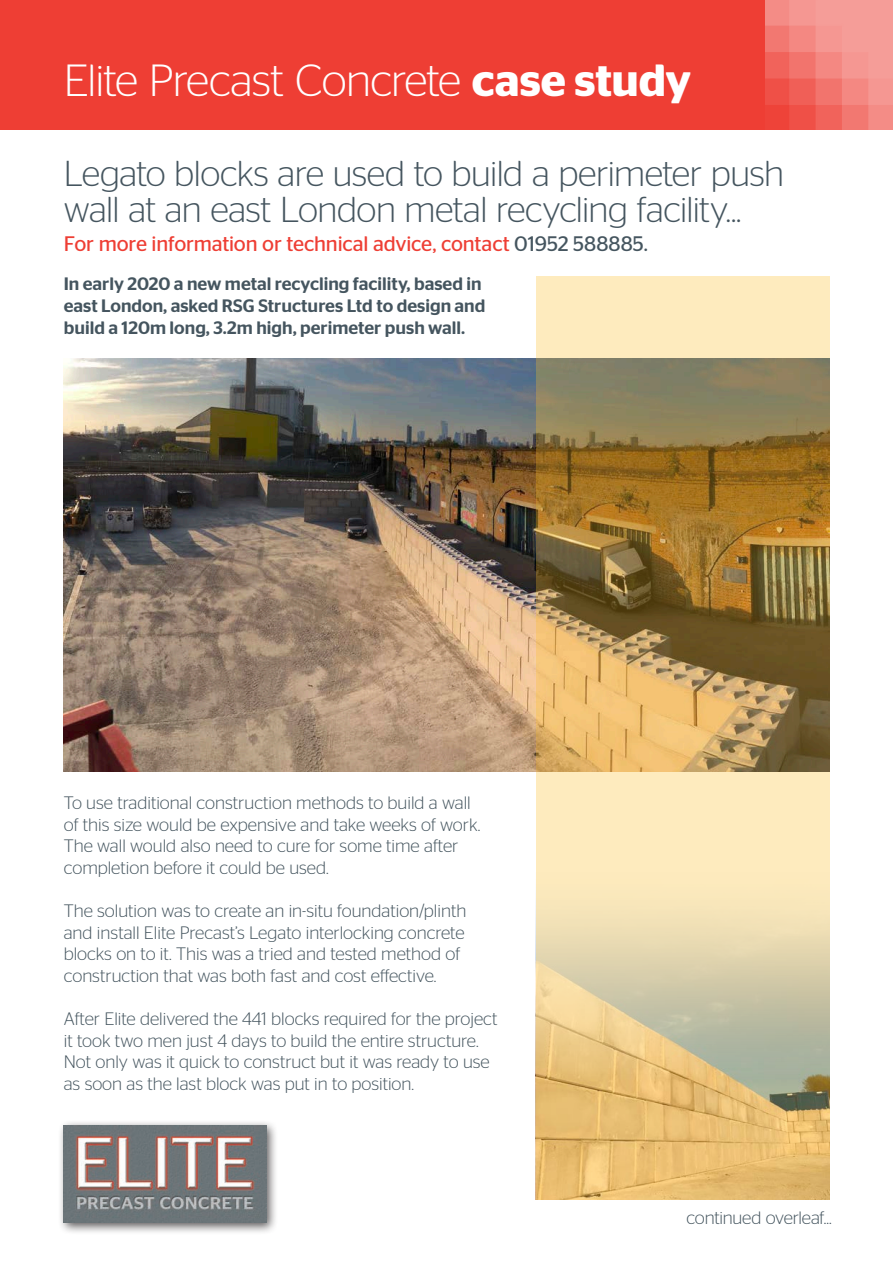
<style>
.page{position:relative;width:893px;height:1263px;background:#fff}
.page>*{position:absolute;margin:0;border:0;box-sizing:border-box;transform-origin:0 0}
.t1{font:300 45px "Stag Sans";letter-spacing:-.02em;color:#fff}
.t2{font:300 36px/36px "Stag Sans";letter-spacing:-.015em;color:#45555f}
.t3{font:21px "Stag Sans";letter-spacing:-.005em;color:#ee3e34}
.t4{font:300 18px/21.6px "Stag Sans";color:#45555f}
.t5{font:500 18px/21.6px "Stag Sans";color:#45555f}
.s1{font-weight:600}
.s2{color:#45555f}
</style>
<div class="page">
<div style="left:0;top:0;width:893px;height:129px;background:#ee3e34"></div>
<img style="left:766px;top:0;width:127px;height:129px">
<div style="left:58px;top:1119px;width:221px;height:115px;background:#231f20;opacity:.75"></div>
<img style="left:64px;top:1125px;width:202px;height:97px">
<img style="left:64px;top:359px;width:472px;height:413px">
<svg style="left:536px;top:276px;width:293px;height:923px;background:#c8ae78"></svg>
<p class="t1" style="left:64px;top:55px;width:629px">Elite Precast Concrete <span class="s1">case study</span></p>
<p class="t2" style="left:64px;top:155px;width:722px">Legato blocks are used to build a perimeter push wall at an east London metal recycling facility...</p>
<p class="t3" style="left:64px;top:232px;width:586px">For more information or technical advice, contact <span class="s2">01952 588885.</span></p>
<p class="t5" style="left:64px;top:273px;width:423px">In early 2020 a new metal recycling facility, based in east London, asked RSG Structures Ltd to design and build a 120m long, 3.2m high, perimeter push wall.</p>
<p class="t4" style="left:64px;top:792px;width:418px">To use traditional construction methods to build a wall of this size would be expensive and take weeks of work.<br>The wall would also need to cure for some time after completion before it could be used.</p>
<p class="t4" style="left:64px;top:900px;width:404px">The solution was to create an in-situ foundation/plinth and install Elite Precast’s Legato interlocking concrete blocks on to it. This was a tried and tested method of construction that was both fast and cost effective.</p>
<p class="t4" style="left:64px;top:1008px;width:435px">After Elite delivered the 441 blocks required for the project it took two men just 4 days to build the entire structure.<br>Not only was it quick to construct but it was ready to use as soon as the last block was put in to position.</p>
<p class="t4" style="left:687px;top:1207px;width:147px">continued overleaf...</p>
</div>
